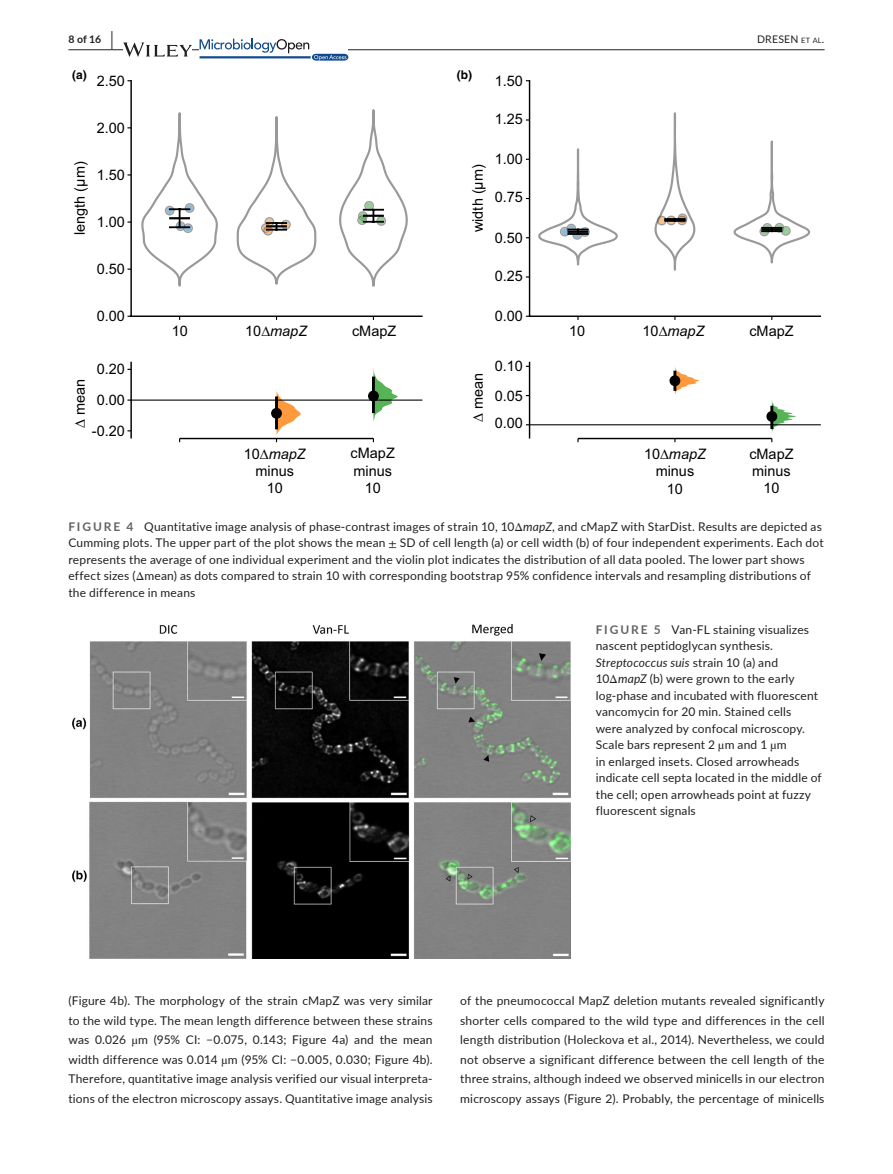
<style>
.page{position:relative;width:893px;height:1174px;background:#fff}
.page>*{position:absolute;margin:0;border:0;box-sizing:border-box;transform-origin:0 0}
.t1{font:14.4px/17.4px "Arial";color:#000;text-align:center}
.t2{font:italic 14.4px "Arial";color:#000}
.t3{font:12px/16.5px "Lato";letter-spacing:.015em;color:#231f20;text-align:justify}
.t4{font:700 12px "Helvetica";color:#000}
.t5{font:10.5px "Lato";letter-spacing:.02em;color:#231f20}
.t6{font:700 10.5px "Lato";color:#231f20}
.s1{font-size:19.5px}
.s2{font-size:7.35px}
.s3{font-style:normal}
.s4{font-style:italic}
.s5{font-weight:700;color:#636366}
.s6{font-family:"STIX"}
</style>
<div class="page">
<hr style="left:68px;top:49px;width:756px;height:1px;background:#231f20">
<svg style="left:123px;top:42px;width:69px;height:15px"></svg>
<svg style="left:200px;top:39px;width:148px;height:22px"></svg>
<svg style="left:141px;top:112px;width:77px;height:175px"></svg>
<svg style="left:237px;top:116px;width:79px;height:169px"></svg>
<svg style="left:339px;top:109px;width:69px;height:178px"></svg>
<hr style="left:130px;top:81px;width:2px;height:235px;background:#000">
<hr style="left:131px;top:315px;width:291px;height:2px;background:#000">
<hr style="left:169px;top:217px;width:21px;height:2px;background:#000">
<hr style="left:266px;top:225px;width:21px;height:2px;background:#000">
<hr style="left:363px;top:215px;width:21px;height:2px;background:#000">
<svg style="left:270px;top:391px;width:31px;height:51px"></svg>
<hr style="left:275px;top:398px;width:3px;height:30px;background:#000">
<svg style="left:367px;top:367px;width:31px;height:54px"></svg>
<hr style="left:372px;top:378px;width:3px;height:34px;background:#000">
<hr style="left:131px;top:399px;width:291px;height:1px;background:#000">
<hr style="left:180px;top:438px;width:193px;height:1px;background:#000">
<hr style="left:130px;top:362px;width:2px;height:76px;background:#000">
<svg style="left:538px;top:148px;width:80px;height:118px"></svg>
<svg style="left:654px;top:112px;width:41px;height:159px"></svg>
<hr style="left:665px;top:220px;width:20px;height:2px;background:#000">
<hr style="left:665px;top:218px;width:20px;height:2px;background:#000">
<svg style="left:733px;top:140px;width:77px;height:123px"></svg>
<hr style="left:529px;top:81px;width:1px;height:235px;background:#000">
<hr style="left:530px;top:315px;width:290px;height:2px;background:#000">
<hr style="left:568px;top:231px;width:20px;height:2px;background:#000">
<hr style="left:664px;top:219px;width:21px;height:2px;background:#000">
<hr style="left:761px;top:228px;width:21px;height:3px;background:#000">
<svg style="left:669px;top:366px;width:30px;height:29px"></svg>
<hr style="left:673px;top:372px;width:3px;height:17px;background:#000">
<svg style="left:766px;top:400px;width:30px;height:42px"></svg>
<hr style="left:770px;top:407px;width:3px;height:20px;background:#000">
<hr style="left:530px;top:424px;width:290px;height:1px;background:#000">
<hr style="left:578px;top:438px;width:194px;height:1px;background:#000">
<hr style="left:529px;top:362px;width:1px;height:76px;background:#000">
<img style="left:73px;top:624px;width:497px;height:334px">
<p class="t6" style="left:68px;top:31px;width:46px">8 of 16 <span class="s1">|</span></p>
<p class="t5" style="left:757px;top:31px;width:69px">DRESEN <span class="s2">et al</span>.</p>
<p class="t4" style="left:72px;top:68px;width:16px">(a)</p>
<p class="t4" style="left:457px;top:68px;width:17px">(b)</p>
<p class="t1" style="left:97px;top:72px;width:30px">2.50</p>
<p class="t1" style="left:495px;top:72px;width:30px">1.50</p>
<p class="t1" style="left:97px;top:119px;width:30px">2.00</p>
<p class="t1" style="left:71px;top:235px;width:75px;rotate:-90deg">length (µm)</p>
<p class="t1" style="left:97px;top:166px;width:30px">1.50</p>
<p class="t1" style="left:97px;top:213px;width:30px">1.00</p>
<p class="t1" style="left:97px;top:260px;width:30px">0.50</p>
<p class="t1" style="left:495px;top:111px;width:30px">1.25</p>
<p class="t1" style="left:469px;top:232px;width:69px;rotate:-90deg">width (µm)</p>
<p class="t1" style="left:495px;top:150px;width:30px">1.00</p>
<p class="t1" style="left:495px;top:188px;width:30px">0.75</p>
<p class="t1" style="left:495px;top:229px;width:30px">0.50</p>
<p class="t1" style="left:495px;top:267px;width:30px">0.25</p>
<p class="t1" style="left:97px;top:307px;width:30px">0.00</p>
<p class="t1" style="left:92px;top:354px;width:34px;line-height:30.6px">0.20<br>0.00 -0.20</p>
<p class="t1" style="left:71px;top:428px;width:51px;rotate:-90deg">∆ mean</p>
<p class="t1" style="left:172px;top:322px;width:18px">10</p>
<p class="t2" style="left:245px;top:322px;width:63px"><span class="s3">10</span>∆mapZ</p>
<p class="t1" style="left:352px;top:322px;width:46px">cMapZ</p>
<p class="t1" style="left:244px;top:445px;width:63px">10∆<span class="s4">mapZ </span>minus<br>10</p>
<p class="t1" style="left:351px;top:445px;width:46px">cMapZ minus<br>10</p>
<p class="t1" style="left:495px;top:307px;width:30px">0.00</p>
<p class="t1" style="left:469px;top:422px;width:51px;rotate:-90deg">∆ mean</p>
<p class="t1" style="left:495px;top:352px;width:30px;line-height:29.2px;text-align:left">0.10<br>0.05</p>
<p class="t1" style="left:495px;top:414px;width:30px">0.00</p>
<p class="t1" style="left:569px;top:322px;width:18px">10</p>
<p class="t2" style="left:643px;top:322px;width:63px"><span class="s3">10</span>∆mapZ</p>
<p class="t1" style="left:749px;top:322px;width:46px">cMapZ</p>
<p class="t1" style="left:644px;top:445px;width:63px">10∆<span class="s4">mapZ </span>minus<br>10</p>
<p class="t1" style="left:749px;top:445px;width:46px">cMapZ minus<br>10</p>
<p class="t3" style="left:68px;top:517px;width:757px;text-align:left"><span class="s5">FIGURE 4</span> Quantitative image analysis of phase-contrast images of strain 10, 10<span class="s6">Δ</span><span class="s4">mapZ</span>, and cMapZ with StarDist. Results are depicted as Cumming plots. The upper part of the plot shows the mean <span class="s6">±</span> SD of cell length (a) or cell width (b) of four independent experiments. Each dot represents the average of one individual experiment and the violin plot indicates the distribution of all data pooled. The lower part shows effect sizes (<span class="s6">Δ</span>mean) as dots compared to strain 10 with corresponding bootstrap 95% confidence intervals and resampling distributions of the difference in means</p>
<p class="t3" style="left:596px;top:621px;width:228px;text-align:left"><span class="s5">FIGURE 5</span> Van-FL staining visualizes nascent peptidoglycan synthesis.<br><span class="s4">Streptococcus suis</span> strain 10 (a) and 10<span class="s6">Δ</span><span class="s4">mapZ</span> (b) were grown to the early log-phase and incubated with fluorescent vancomycin for 20 min. Stained cells<br>were analyzed by confocal microscopy.<br>Scale bars represent 2 <span class="s6">µ</span>m and 1 <span class="s6">µ</span>m<br>in enlarged insets. Closed arrowheads indicate cell septa located in the middle of the cell; open arrowheads point at fuzzy fluorescent signals</p>
<p class="t3" style="left:68px;top:990px;width:366px;line-height:19.5px">(Figure 4b). The morphology of the strain cMapZ was very similar to the wild type. The mean length difference between these strains was 0.026 <span class="s6">µ</span>m (95% CI: −0.075, 0.143; Figure 4a) and the mean width difference was 0.014 <span class="s6">µ</span>m (95% CI: −0.005, 0.030; Figure 4b).<br>Therefore, quantitative image analysis verified our visual interpreta&shy;tions of the electron microscopy assays. Quantitative image analysis</p>
<p class="t3" style="left:460px;top:990px;width:366px;line-height:19.5px">of the pneumococcal MapZ deletion mutants revealed significantly shorter cells compared to the wild type and differences in the cell length distribution (Holeckova et al., 2014). Nevertheless, we could not observe a significant difference between the cell length of the three strains, although indeed we observed minicells in our electron microscopy assays (Figure 2). Probably, the percentage of minicells</p>
</div>
